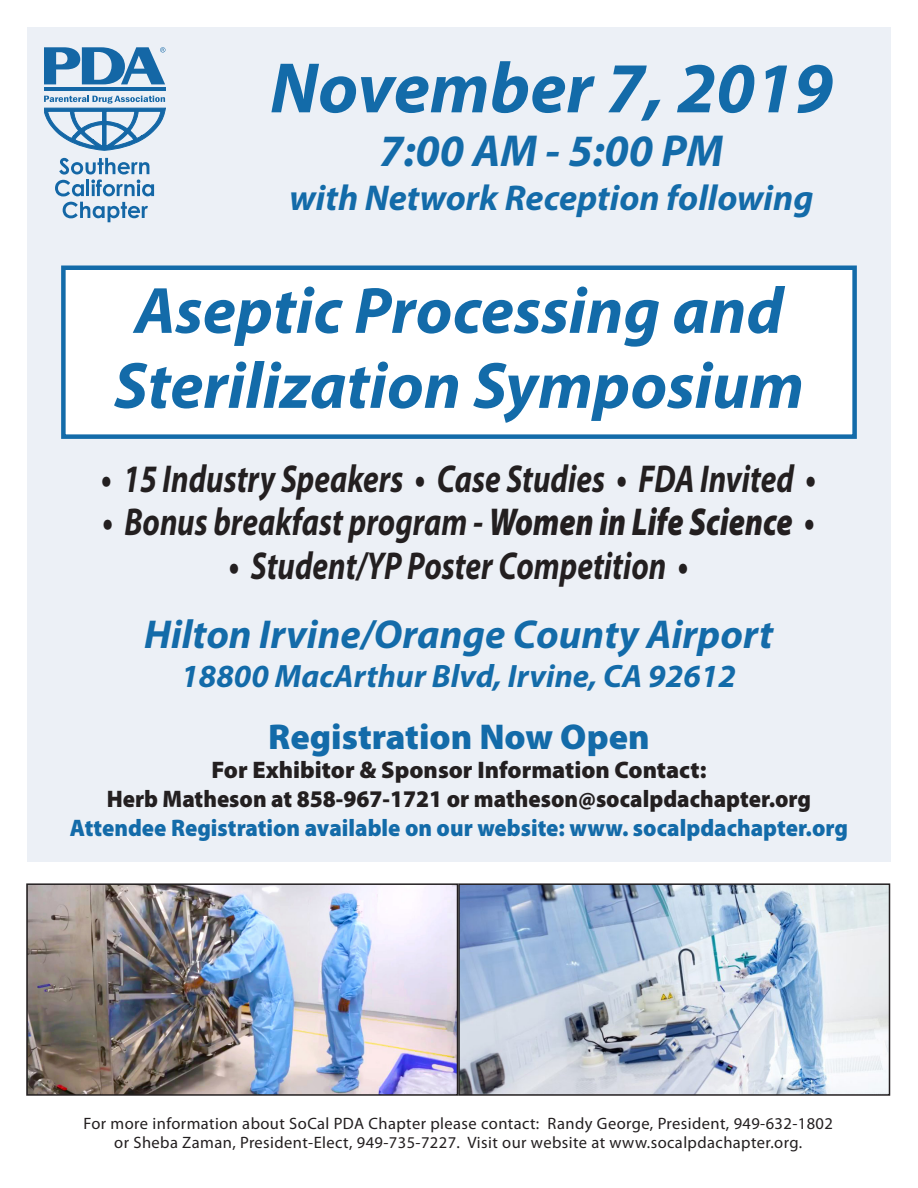
<style>
.page{position:relative;width:918px;height:1188px;background:#fff}
.page>*{position:absolute;margin:0;border:0;box-sizing:border-box;transform-origin:0 0}
.t1{font:italic 700 72px "Myriad Pro";color:#136ba9}
.t2{font:italic 700 66px "Myriad Pro";color:#136ba9}
.t3{font:italic 700 45px "Myriad Pro";color:#136ba9}
.t4{font:italic 700 40.5px "Myriad Pro";color:#136ba9}
.t5{font:italic 700 39px "Myriad Pro";color:#231f20;scale:.8 1}
.t6{font:italic 700 36px "Myriad Pro";color:#136ba9}
.t7{font:900 36px "Myriad Pro";color:#136ba9}
.t8{font:italic 700 32.4px "Myriad Pro";color:#136ba9}
.t9{font:900 24px "Myriad Pro";color:#136ba9;scale:.95 1}
.t10{font:900 24px "Myriad Pro";color:#231f20;scale:.95 1}
.t11{font:900 24px "Myriad Pro";color:#231f20}
.t12{font:16.5px "Myriad Pro";letter-spacing:.025em;color:#231f20}
.s1{font-weight:900}
</style>
<div class="page">
<div style="left:27px;top:27px;width:864px;height:835px;background:#ecf0f6"></div>
<div style="left:61px;top:266px;width:796px;height:173px;background:#fff;border:4px solid #136ba9"></div>
<hr style="left:44px;top:87px;width:121px;height:4px;background:#1467a6">
<svg style="left:44px;top:47px;width:121px;height:37px"></svg>
<svg style="left:44px;top:96px;width:121px;height:54px"></svg>
<svg style="left:55px;top:158px;width:99px;height:38px"></svg>
<svg style="left:63px;top:202px;width:85px;height:20px"></svg>
<img style="left:29px;top:886px;width:858px;height:207px">
<div style="left:26px;top:883px;width:432px;height:213px;border:2px solid #231f20"></div>
<div style="left:458px;top:883px;width:432px;height:213px;border:2px solid #231f20"></div>
<p class="t1" style="left:270px;top:48px;width:564px">November 7, 2019</p>
<p class="t3" style="left:380px;top:126px;width:345px">7:00 AM - 5:00 PM</p>
<p class="t6" style="left:290px;top:178px;width:525px">with Network Reception following</p>
<p class="t2" style="left:135px;top:274px;width:650px">Aseptic Processing and</p>
<p class="t2" style="left:114px;top:349px;width:692px">Sterilization Symposium</p>
<p class="t5" style="left:101px;top:457px;width:895px">• 15 Industry Speakers • Case Studies • FDA Invited •</p>
<p class="t5" style="left:102px;top:501px;width:892px">• Bonus breakfast program - <span class="s1">Women in Life Science</span> •</p>
<p class="t5" style="left:229px;top:544px;width:576px">• Student/YP Poster Competition •</p>
<p class="t4" style="left:144px;top:612px;width:631px">Hilton Irvine/Orange County Airport</p>
<p class="t8" style="left:181px;top:658px;width:556px">18800 MacArthur Blvd, Irvine, CA 92612</p>
<p class="t7" style="left:268px;top:717px;width:383px">Registration Now Open</p>
<p class="t11" style="left:211px;top:757px;width:497px">For Exhibitor &amp; Sponsor Information Contact:</p>
<p class="t10" style="left:107px;top:785px;width:743px">Herb Matheson at 858-967-1721 or matheson@socalpdachapter.org</p>
<p class="t9" style="left:70px;top:814px;width:821px">Attendee Registration available on our website: www. socalpdachapter.org</p>
<p class="t12" style="left:84px;top:1114px;width:751px">For more information about SoCal PDA Chapter please contact: Randy George, President, 949-632-1802</p>
<p class="t12" style="left:114px;top:1134px;width:689px">or Sheba Zaman, President-Elect, 949-735-7227. Visit our website at www.socalpdachapter.org.</p>
</div>
